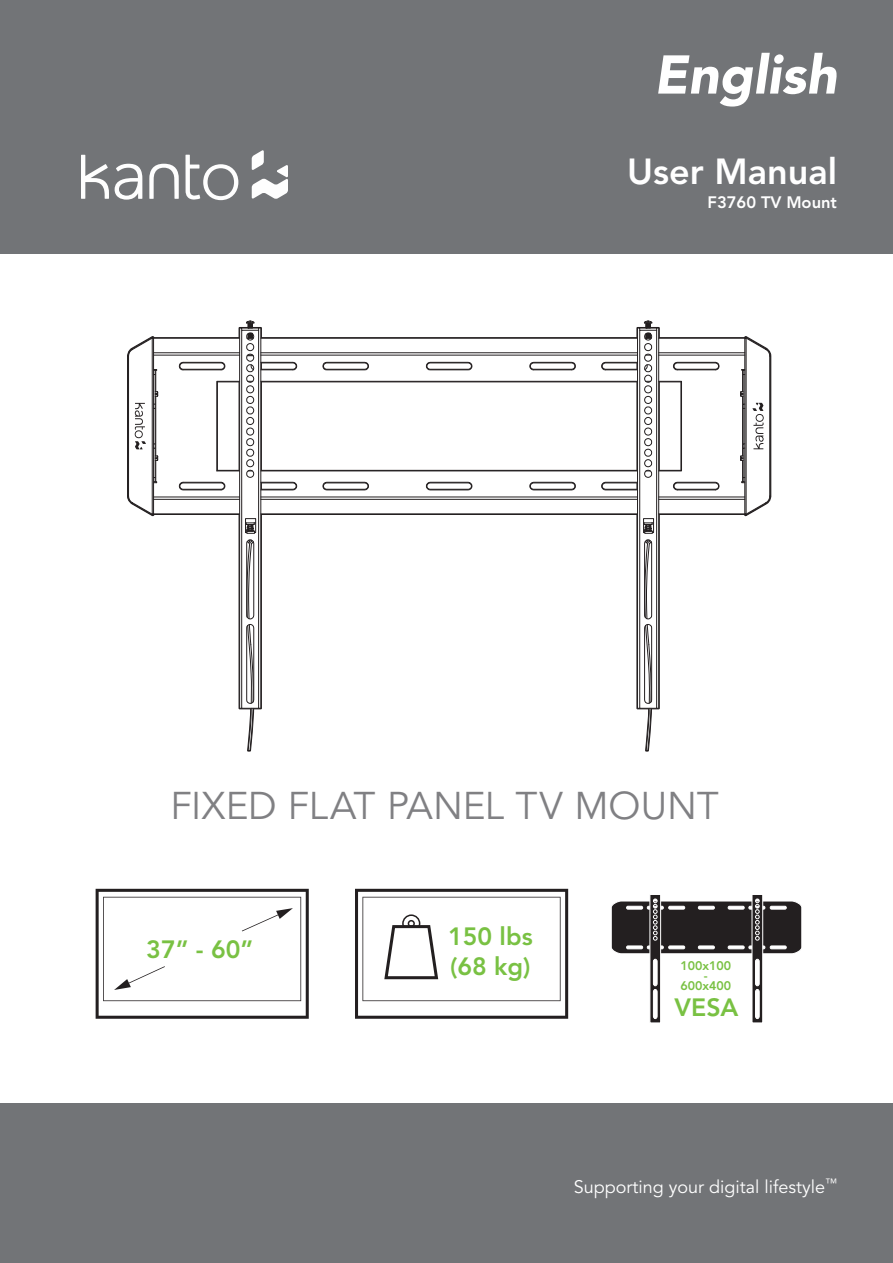
<style>
.page{position:relative;width:893px;height:1263px;background:#fff}
.page>*{position:absolute;margin:0;border:0;box-sizing:border-box;transform-origin:0 0}
.headline{font:italic 900 54px "Avenir LT Std";color:#fff}
.side_panel_info{font:38.4px "Avenir LT Std";color:#808083}
.headline-2{font:800 36px "Avenir LT Std";color:#fff}
.t1{font:800 24.9px/29.8px "Avenir LT Std";color:#79c143}
.body{font:18px "Avenir LT Std";color:#fff}
.subhead{font:800 16.5px "Avenir LT Std";color:#fff}
.t2{font:800 12.45px/10.2px "Avenir LT Std";color:#79c143;text-align:center}
</style>
<div class="page">
<div style="left:0;top:1104px;width:893px;height:159px;background:#727477"></div>
<div style="left:0;top:0;width:893px;height:253px;background:#727477"></div>
<svg style="left:252px;top:150px;width:36px;height:49px"></svg>
<svg style="left:115px;top:164px;width:27px;height:36px"></svg>
<svg style="left:149px;top:164px;width:30px;height:35px"></svg>
<svg style="left:185px;top:155px;width:53px;height:45px"></svg>
<svg style="left:81px;top:155px;width:28px;height:44px"></svg>
<svg style="left:611px;top:895px;width:191px;height:128px"></svg>
<svg style="left:96px;top:889px;width:213px;height:130px"></svg>
<svg style="left:355px;top:889px;width:213px;height:130px"></svg>
<svg style="left:127px;top:336px;width:644px;height:416px"></svg>
<svg style="left:179px;top:320px;width:540px;height:431px"></svg>
<p class="headline" style="left:654px;top:42px;width:185px">English</p>
<p class="headline-2" style="left:627px;top:151px;width:211px">User Manual</p>
<p class="subhead" style="left:708px;top:193px;width:131px">F3760 TV Mount</p>
<p class="side_panel_info" style="left:170px;top:784px;width:550px">FIXED FLAT PANEL TV MOUNT</p>
<p class="t1" style="left:146px;top:934px;width:109px">37” - 60”</p>
<p class="t1" style="left:448px;top:922px;width:86px">150 lbs (68 kg)</p>
<p class="t2" style="left:680px;top:960px;width:52px">100x100 -<br>600x400</p>
<p class="t1" style="left:675px;top:992px;width:65px">VESA</p>
<p class="body" style="left:574px;top:1176px;width:265px">Supporting your digital lifestyle<sup>™</sup></p>
</div>
